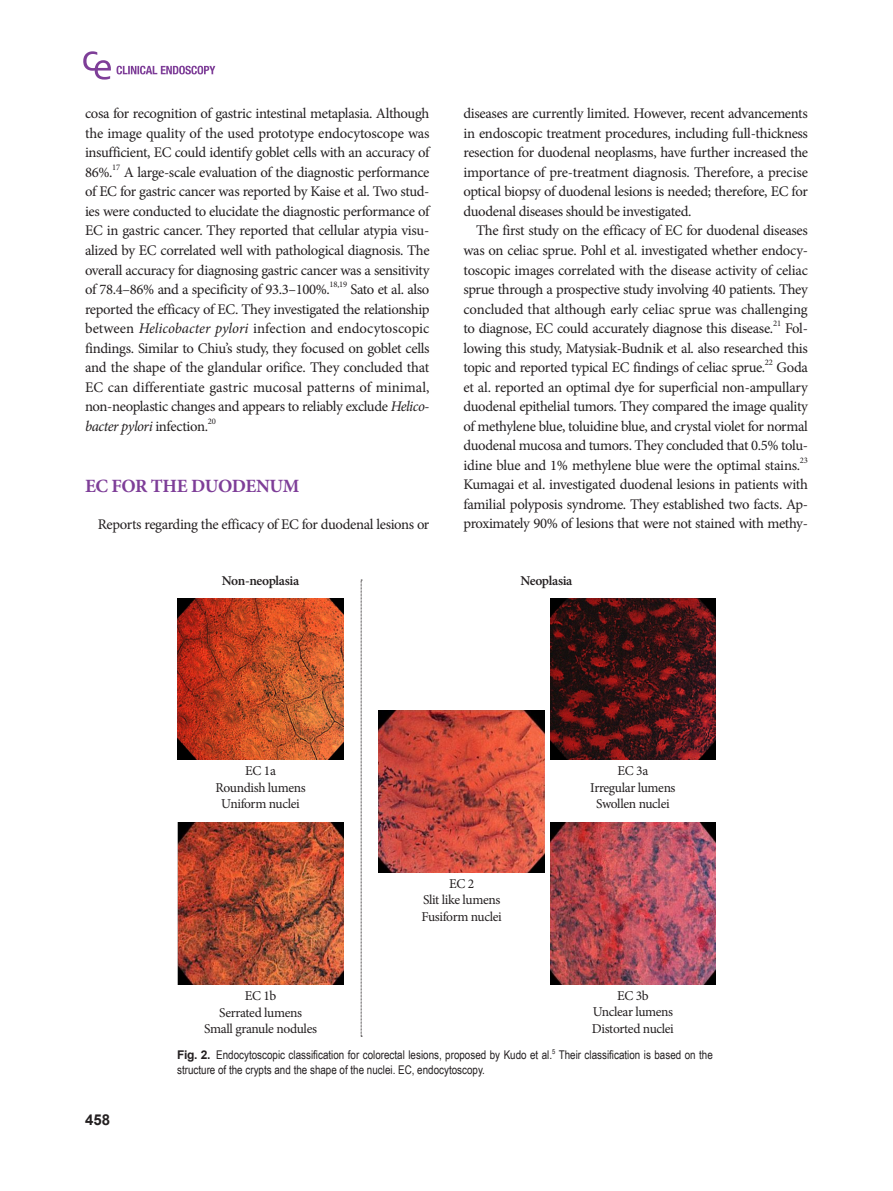
<style>
.page{position:relative;width:893px;height:1191px;background:#fff}
.page>*{position:absolute;margin:0;border:0;box-sizing:border-box;transform-origin:0 0}
.대제목{font:700 18.75px "Minion Pro";letter-spacing:-.02em;color:#7e3e98}
.t1{font:700 15px "Arial";color:#231f20}
.본문{font:14.7px/19.5px "Minion Pro";letter-spacing:-.025em;color:#231f20;text-align:justify}
.그림내용_가운데{font:13.5px "Minion Pro";letter-spacing:-.025em;color:#231f20}
.그림내용_가운데-2{font:600 13.5px "Minion Pro";letter-spacing:-.025em;color:#231f20}
.그림제목{font:12px "Arial Narrow";color:#231f20}
.본문-2{font:8.55px "Minion Pro";letter-spacing:-.025em;color:#231f20}
.그림제목-2{font:7.05px "Arial Narrow";color:#231f20}
.s1{font-style:italic}
.s2{font-family:"Arial";font-weight:700}
</style>
<div class="page">
<svg style="left:117px;top:66px;width:98px;height:8px"></svg>
<svg style="left:83px;top:51px;width:28px;height:29px"></svg>
<img style="left:178px;top:598px;width:165px;height:161px">
<img style="left:550px;top:598px;width:166px;height:161px">
<img style="left:178px;top:823px;width:165px;height:161px">
<img style="left:550px;top:823px;width:166px;height:161px">
<img style="left:379px;top:710px;width:166px;height:162px">
<svg style="left:361px;top:580px;width:1px;height:457px"></svg>
<p class="본문" style="left:85px;top:104px;width:346px">cosa for recognition of gastric intestinal metaplasia. Although the image quality of the used prototype endocytoscope was insufficient, EC could identify goblet cells with an accuracy of 86%.</p>
<p class="본문-2" style="left:112px;top:162px;width:10px">17</p>
<p class="본문" style="left:85px;top:163px;width:346px;text-indent:39px">A large-scale evaluation of the diagnostic performance of EC for gastric cancer was reported by Kaise et al. Two stud&shy;ies were conducted to elucidate the diagnostic performance of EC in gastric cancer. They reported that cellular atypia visu&shy;alized by EC correlated well with pathological diagnosis. The overall accuracy for diagnosing gastric cancer was a sensitivity of 78.4–86% and a specificity of 93.3–100%.</p>
<p class="본문-2" style="left:330px;top:279px;width:19px">18,19</p>
<p class="본문" style="left:85px;top:280px;width:346px;text-indent:265px">Sato et al. also reported the efficacy of EC. They investigated the relationship between <span class="s1">Helicobacter pylori</span> infection and endocytoscopic findings. Similar to Chiu’s study, they focused on goblet cells and the shape of the glandular orifice. They concluded that EC can differentiate gastric mucosal patterns of minimal, non-neoplastic changes and appears to reliably exclude <span class="s1">Helico&shy;bacter pylori</span> infection.</p>
<p class="본문-2" style="left:208px;top:415px;width:10px">20</p>
<p class="대제목" style="left:85px;top:473px;width:216px">EC FOR THE DUODENUM</p>
<p class="본문" style="left:98px;top:514px;width:333px">Reports regarding the efficacy of EC for duodenal lesions or</p>
<p class="본문" style="left:463px;top:104px;width:346px">diseases are currently limited. However, recent advancements in endoscopic treatment procedures, including full-thickness resection for duodenal neoplasms, have further increased the importance of pre-treatment diagnosis. Therefore, a precise optical biopsy of duodenal lesions is needed; therefore, EC for duodenal diseases should be investigated.</p>
<p class="본문" style="left:463px;top:221px;width:346px;text-indent:13px">The first study on the efficacy of EC for duodenal diseases was on celiac sprue. Pohl et al. investigated whether endocy&shy;toscopic images correlated with the disease activity of celiac sprue through a prospective study involving 40 patients. They concluded that although early celiac sprue was challenging to diagnose, EC could accurately diagnose this disease.</p>
<p class="본문-2" style="left:773px;top:318px;width:10px">21</p>
<p class="본문" style="left:463px;top:319px;width:346px;text-indent:322px">Fol&shy;lowing this study, Matysiak-Budnik et al. also researched this topic and reported typical EC findings of celiac sprue.</p>
<p class="본문-2" style="left:765px;top:357px;width:10px">22</p>
<p class="본문" style="left:463px;top:358px;width:346px;text-indent:313px">Goda et al. reported an optimal dye for superficial non-ampullary duodenal epithelial tumors. They compared the image quality of methylene blue, toluidine blue, and crystal violet for normal duodenal mucosa and tumors. They concluded that 0.5% tolu&shy;idine blue and 1% methylene blue were the optimal stains.</p>
<p class="본문-2" style="left:800px;top:454px;width:10px">23</p>
<p class="본문" style="left:463px;top:475px;width:346px">Kumagai et al. investigated duodenal lesions in patients with familial polyposis syndrome. They established two facts. Ap&shy;proximately 90% of lesions that were not stained with methy-</p>
<p class="그림내용_가운데-2" style="left:222px;top:571px;width:79px">Non-neoplasia</p>
<p class="그림내용_가운데-2" style="left:520px;top:571px;width:54px">Neoplasia</p>
<p class="그림내용_가운데" style="left:245px;top:762px;width:32px">EC 1a</p>
<p class="그림내용_가운데" style="left:215px;top:778px;width:92px">Roundish lumens</p>
<p class="그림내용_가운데" style="left:221px;top:795px;width:80px">Uniform nuclei</p>
<p class="그림내용_가운데" style="left:245px;top:987px;width:33px">EC 1b</p>
<p class="그림내용_가운데" style="left:219px;top:1003px;width:84px">Serrated lumens</p>
<p class="그림내용_가운데" style="left:204px;top:1020px;width:114px">Small granule nodules</p>
<p class="그림내용_가운데" style="left:449px;top:874px;width:27px">EC 2</p>
<p class="그림내용_가운데" style="left:423px;top:890px;width:79px">Slit like lumens</p>
<p class="그림내용_가운데" style="left:421px;top:907px;width:82px">Fusiform nuclei</p>
<p class="그림내용_가운데" style="left:617px;top:761px;width:32px">EC 3a</p>
<p class="그림내용_가운데" style="left:590px;top:778px;width:87px">Irregular lumens</p>
<p class="그림내용_가운데" style="left:596px;top:794px;width:75px">Swollen nuclei</p>
<p class="그림내용_가운데" style="left:617px;top:986px;width:33px">EC 3b</p>
<p class="그림내용_가운데" style="left:593px;top:1002px;width:82px">Unclear lumens</p>
<p class="그림내용_가운데" style="left:592px;top:1019px;width:83px">Distorted nuclei</p>
<p class="t1" style="left:85px;top:1109px;width:27px">458</p>
<p class="그림제목" style="left:177px;top:1046px;width:377px"><span class="s2">Fig. 2.</span> Endocytoscopic classification for colorectal lesions, proposed by Kudo et al.</p>
<p class="그림제목-2" style="left:552px;top:1046px;width:5px">5</p>
<p class="그림제목" style="left:559px;top:1046px;width:156px">Their classification is based on the</p>
<p class="그림제목" style="left:177px;top:1061px;width:309px">structure of the crypts and the shape of the nuclei. EC, endocytoscopy.</p>
</div>
